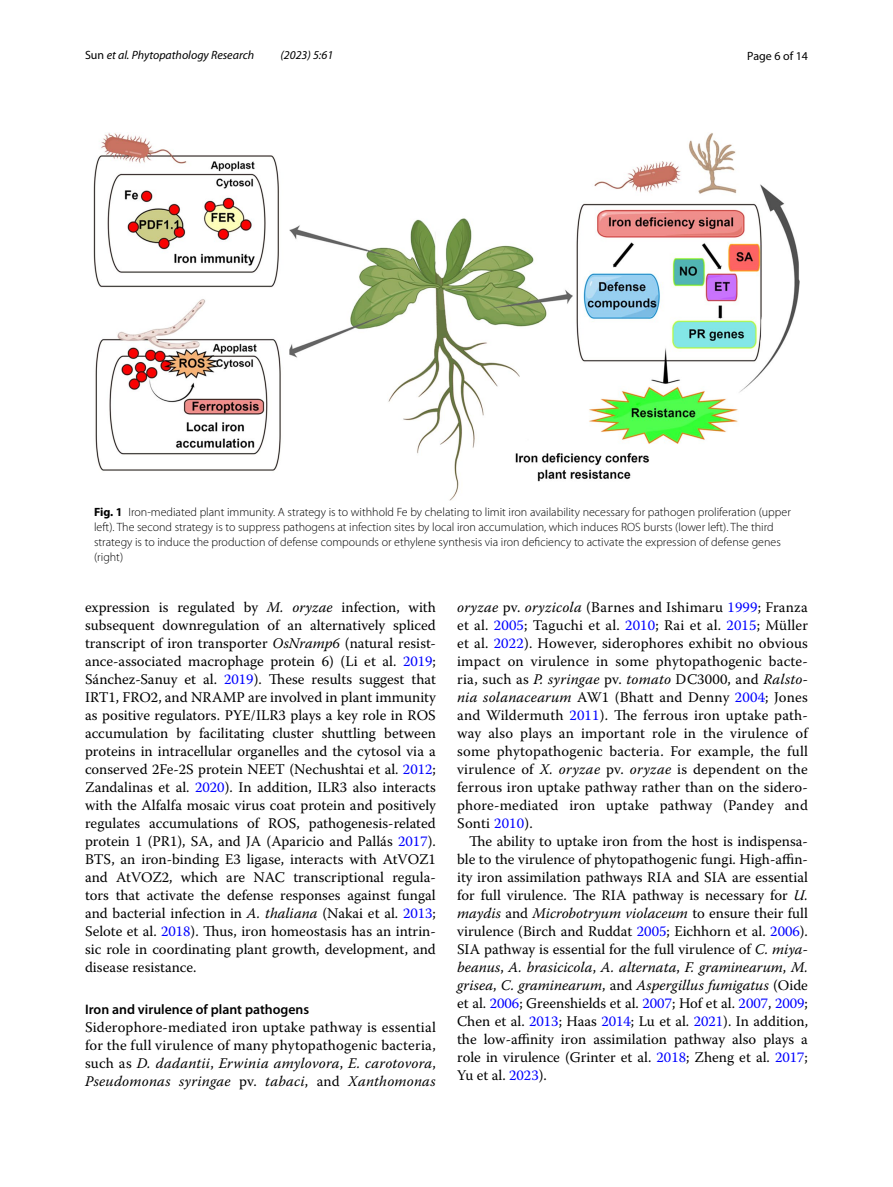
<style>
.page{position:relative;width:893px;height:1187px;background:#fff}
.page>*{position:absolute;margin:0;border:0;box-sizing:border-box;transform-origin:0 0}
.t1{font:14.7px/18px "Warnock Pro";letter-spacing:.005em;color:#000;text-align:justify}
.t2{font:600 13.8px "Myriad Pro";color:#000}
.t3{font:300 12px/15px "Myriad Pro";color:#000}
.t4{font:italic 12px "Myriad Pro";color:#000}
.t5{font:12px "Myriad Pro";color:#000}
.s1{font-style:normal}
.s2{font-weight:700}
.s3{font-style:italic}
.s4{color:#00f}
</style>
<div class="page">
<img style="left:94px;top:133px;width:705px;height:368px">
<p class="t4" style="left:85px;top:48px;width:171px"><span class="s1">Sun</span> et al. Phytopathology Research</p>
<p class="t4" style="left:280px;top:48px;width:54px">(2023) 5:61</p>
<p class="t5" style="left:747px;top:48px;width:62px">Page 6 of 14</p>
<p class="t3" style="left:94px;top:504px;width:698px"><span class="s2">Fig. 1</span> Iron-mediated plant immunity. A strategy is to withhold Fe by chelating to limit iron availability necessary for pathogen proliferation (upper left). The second strategy is to suppress pathogens at infection sites by local iron accumulation, which induces ROS bursts (lower left). The third strategy is to induce the production of defense compounds or ethylene synthesis via iron deficiency to activate the expression of defense genes (right)</p>
<p class="t1" style="left:85px;top:597px;width:352px">expression is regulated by <span class="s3">M. oryzae</span> infection, with subsequent downregulation of an alternatively spliced transcript of iron transporter <span class="s3">OsNramp6</span> (natural resist&shy;ance-associated macrophage protein 6) (Li et al. <span class="s4">2019</span>; Sánchez-Sanuy et al. <span class="s4">2019</span>). These results suggest that IRT1, FRO2, and NRAMP are involved in plant immunity as positive regulators. PYE/ILR3 plays a key role in ROS accumulation by facilitating cluster shuttling between proteins in intracellular organelles and the cytosol via a conserved 2Fe-2S protein NEET (Nechushtai et al. <span class="s4">2012</span>; Zandalinas et al. <span class="s4">2020</span>). In addition, ILR3 also interacts with the Alfalfa mosaic virus coat protein and positively regulates accumulations of ROS, pathogenesis-related protein 1 (PR1), SA, and JA (Aparicio and Pallás <span class="s4">2017</span>).<br>BTS, an iron-binding E3 ligase, interacts with AtVOZ1 and AtVOZ2, which are NAC transcriptional regula&shy;tors that activate the defense responses against fungal and bacterial infection in <span class="s3">A. thaliana</span> (Nakai et al. <span class="s4">2013</span>; Selote et al. <span class="s4">2018</span>). Thus, iron homeostasis has an intrin&shy;sic role in coordinating plant growth, development, and disease resistance.</p>
<p class="t2" style="left:85px;top:1000px;width:226px">Iron and virulence of plant pathogens</p>
<p class="t1" style="left:85px;top:1018px;width:352px">Siderophore-mediated iron uptake pathway is essential for the full virulence of many phytopathogenic bacteria, such as <span class="s3">D. dadantii</span>, <span class="s3">Erwinia amylovora</span>, <span class="s3">E. carotovora</span>, <span class="s3">Pseudomonas syringae</span> pv. <span class="s3">tabaci</span>, and <span class="s3">Xanthomonas</span></p>
<p class="t1" style="left:457px;top:597px;width:352px"><span class="s3">oryzae</span> pv. <span class="s3">oryzicola</span> (Barnes and Ishimaru <span class="s4">1999</span>; Franza et al. <span class="s4">2005</span>; Taguchi et al. <span class="s4">2010</span>; Rai et al. <span class="s4">2015</span>; Müller et al. <span class="s4">2022</span>). However, siderophores exhibit no obvious impact on virulence in some phytopathogenic bacte&shy;ria, such as <span class="s3">P. syringae</span> pv. <span class="s3">tomato</span> DC3000, and <span class="s3">Ralsto&shy;nia solanacearum</span> AW1 (Bhatt and Denny <span class="s4">2004</span>; Jones and Wildermuth <span class="s4">2011</span>). The ferrous iron uptake path&shy;way also plays an important role in the virulence of some phytopathogenic bacteria. For example, the full virulence of <span class="s3">X. oryzae</span> pv. <span class="s3">oryzae</span> is dependent on the ferrous iron uptake pathway rather than on the sidero&shy;phore-mediated iron uptake pathway (Pandey and Sonti <span class="s4">2010</span>).</p>
<p class="t1" style="left:457px;top:831px;width:352px;text-indent:12px">The ability to uptake iron from the host is indispensa&shy;ble to the virulence of phytopathogenic fungi. High-affin&shy;ity iron assimilation pathways RIA and SIA are essential for full virulence. The RIA pathway is necessary for <span class="s3">U. maydis</span> and <span class="s3">Microbotryum violaceum</span> to ensure their full virulence (Birch and Ruddat <span class="s4">2005</span>; Eichhorn et al. <span class="s4">2006</span>).<br>SIA pathway is essential for the full virulence of <span class="s3">C. miya&shy;beanus</span>, <span class="s3">A. brasicicola</span>, <span class="s3">A. alternata</span>, <span class="s3">F. graminearum</span>, <span class="s3">M. grisea</span>, <span class="s3">C. graminearum</span>, and <span class="s3">Aspergillus fumigatus</span> (Oide et al. <span class="s4">2006</span>; Greenshields et al. <span class="s4">2007</span>; Hof et al. <span class="s4">2007</span>, <span class="s4">2009</span>; Chen et al. <span class="s4">2013</span>; Haas <span class="s4">2014</span>; Lu et al. <span class="s4">2021</span>). In addition, the low-affinity iron assimilation pathway also plays a role in virulence (Grinter et al. <span class="s4">2018</span>; Zheng et al. <span class="s4">2017</span>; Yu et al. <span class="s4">2023</span>).</p>
</div>
